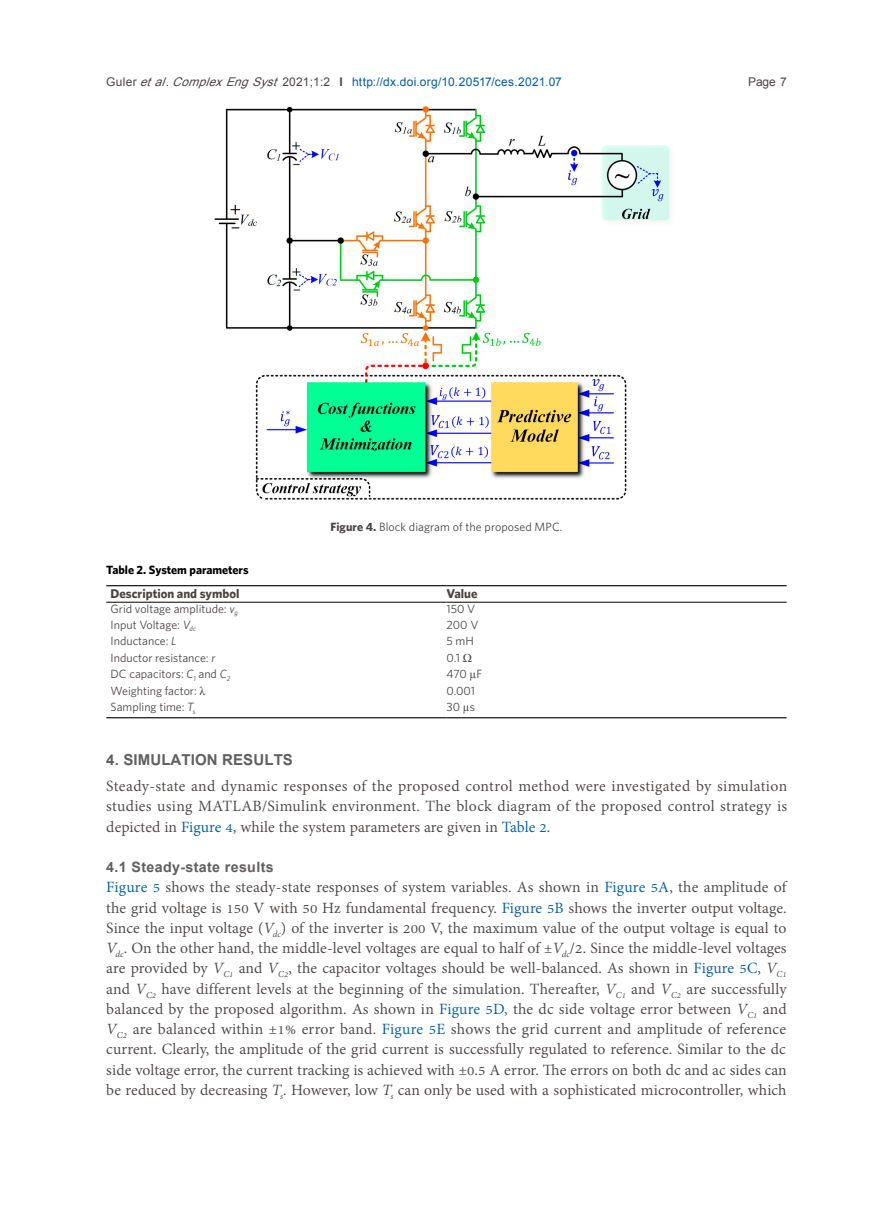
<style>
.page{position:relative;width:893px;height:1212px;background:#fff}
.page>*{position:absolute;margin:0;border:0;box-sizing:border-box;transform-origin:0 0}
.t1{font:700 21px "Utsaah";letter-spacing:.005em;color:#615f5f}
.t2{font:19.2px/20.2px "Adobe Thai";letter-spacing:.005em;color:#494544;text-align:justify}
.t3{font:700 14.25px "Arial";letter-spacing:.025em;color:#615f5f}
.t4{font:700 12.75px "Whitney";color:#494544}
.t5{font:12px "Whitney";color:#494544}
.t6{font:12px "Arial";letter-spacing:.02em;color:#005bac}
.t7{font:700 12px "Whitney";color:#000}
.t8{font:12px "Arial";color:#494544}
.s1{color:#494544}
.s2{font-style:italic;color:#494544}
.s3{font-weight:700;color:#494544}
.s4{font-weight:700}
.s5{font-style:italic}
.s6{font-family:"Times New Roman"}
.s7{color:#005bac}
</style>
<div class="page">
<img style="left:214px;top:106px;width:456px;height:394px">
<hr style="left:106px;top:602px;width:340px;height:1px;background:#000">
<hr style="left:446px;top:602px;width:341px;height:1px;background:#000">
<hr style="left:106px;top:585px;width:340px;height:1px;background:#000">
<hr style="left:446px;top:585px;width:341px;height:1px;background:#000">
<hr style="left:106px;top:717px;width:340px;height:1px;background:#000">
<hr style="left:446px;top:717px;width:341px;height:1px;background:#000">
<p class="t6" style="left:106px;top:73px;width:457px"><span class="s1">Guler</span> <span class="s2">etal</span><span class="s1">.</span> <span class="s2">ComplexEngSyst</span><span class="s1">2021;1:2</span> <span class="s3">I</span> http://dx.doi.org/10.20517/ces.2021.07</p>
<p class="t8" style="left:748px;top:73px;width:40px">Page 7</p>
<p class="t5" style="left:330px;top:520px;width:233px"><span class="s4">Figure 4.</span> Block diagram of the proposed MPC.</p>
<p class="t7" style="left:106px;top:562px;width:144px">Table 2. System parameters</p>
<p class="t4" style="left:111px;top:586px;width:130px">Description and symbol</p>
<p class="t4" style="left:446px;top:586px;width:33px">Value</p>
<p class="t5" style="left:111px;top:601px;width:129px">Grid voltage amplitude: <span class="s5">v</span><sub>g</sub></p>
<p class="t5" style="left:446px;top:601px;width:30px">150 V</p>
<p class="t5" style="left:111px;top:617px;width:87px">Input Voltage: <span class="s5">V</span><sub>dc</sub></p>
<p class="t5" style="left:446px;top:617px;width:34px">200 V</p>
<p class="t5" style="left:111px;top:634px;width:67px">Inductance: <span class="s5">L</span></p>
<p class="t5" style="left:446px;top:634px;width:29px">5 mH</p>
<p class="t5" style="left:111px;top:651px;width:106px">Inductor resistance: <span class="s5">r</span></p>
<p class="t5" style="left:446px;top:651px;width:27px">0.1 <span class="s6">Ω</span></p>
<p class="t5" style="left:111px;top:667px;width:121px">DC capacitors: <span class="s5">C</span><sub>1</sub> and <span class="s5">C</span><sub>2</sub></p>
<p class="t5" style="left:446px;top:667px;width:37px">470 <span class="s6">µ</span>F</p>
<p class="t5" style="left:111px;top:684px;width:96px">Weighting factor: <span class="s6">λ</span></p>
<p class="t5" style="left:446px;top:684px;width:30px">0.001</p>
<p class="t5" style="left:111px;top:700px;width:86px">Sampling time: <span class="s5">T</span><sub>s</sub></p>
<p class="t5" style="left:446px;top:700px;width:30px">30 <span class="s6">µ</span>s</p>
<p class="t1" style="left:106px;top:750px;width:188px">4. SIMULATION RESULTS</p>
<p class="t2" style="left:106px;top:774px;width:682px">Steady-state and dynamic responses of the proposed control method were investigated by simulation studies using MATLAB/Simulink environment. The block diagram of the proposed control strategy is depicted in <span class="s7">Figure 4</span>, while the system parameters are given in <span class="s7">Table 2</span>.</p>
<p class="t3" style="left:106px;top:857px;width:169px">4.1 Steady-state results</p>
<p class="t2" style="left:106px;top:875px;width:682px"><span class="s7">Figure 5</span> shows the steady-state responses of system variables. As shown in <span class="s7">Figure 5A</span>, the amplitude of the grid voltage is 150 V with 50 Hz fundamental frequency. <span class="s7">Figure 5B</span> shows the inverter output voltage.<br>Since the input voltage (<span class="s5">V</span><sub>dc</sub>) of the inverter is 200 V, the maximum value of the output voltage is equal to <span class="s5">V</span><sub>dc</sub>. On the other hand, the middle-level voltages are equal to half of ±<span class="s5">V</span><sub>dc</sub>/2. Since the middle-level voltages are provided by <span class="s5">V</span><sub>C1</sub> and <span class="s5">V</span><sub>C2</sub>, the capacitor voltages should be well-balanced. As shown in <span class="s7">Figure 5C</span>, <span class="s5">V</span><sub>C1 </sub>and <span class="s5">V</span><sub>C2</sub> have different levels at the beginning of the simulation. Thereafter, <span class="s5">V</span><sub>C1</sub> and <span class="s5">V</span><sub>C2</sub> are successfully balanced by the proposed algorithm. As shown in <span class="s7">Figure 5D</span>, the dc side voltage error between <span class="s5">V</span><sub>C1</sub> and <span class="s5">V</span><sub>C2</sub> are balanced within ±1% error band. <span class="s7">Figure 5E</span> shows the grid current and amplitude of reference current. Clearly, the amplitude of the grid current is successfully regulated to reference. Similar to the dc side voltage error, the current tracking is achieved with ±0.5 A error. The errors on both dc and ac sides can be reduced by decreasing <span class="s5">T</span><sub>s</sub>. However, low <span class="s5">T</span><sub>s</sub> can only be used with a sophisticated microcontroller, which</p>
</div>
